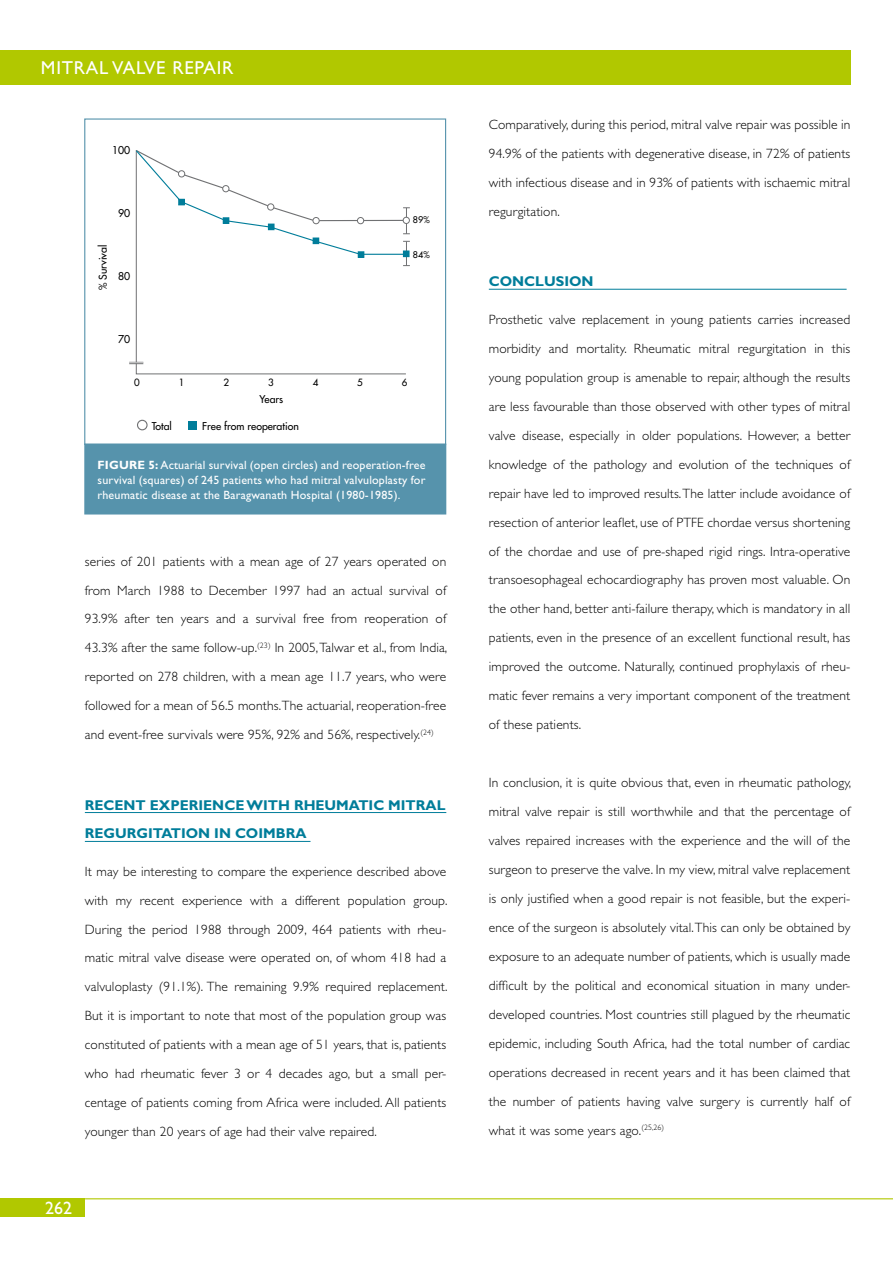
<style>
.page{position:relative;width:893px;height:1263px;background:#fff}
.page>*{position:absolute;margin:0;border:0;box-sizing:border-box;transform-origin:0 0}
.t1{font:18.75px "Gill Sans Std";color:#fff}
.t2{font:18px "Gill Sans Std";color:#fff}
.t3{font:700 14.25px/29px "Gill Sans Std";color:#007d9a}
.t4{font:300 13.5px/29px "Gill Sans Std";letter-spacing:.01em;color:#000;text-align:justify}
.t5{font:12px/15px "Gill Sans Std";letter-spacing:.015em;color:#fff;text-align:justify}
.t6{font:700 12px "Gill Sans Std";color:#fff}
.t7{font:500 10.5px "Futura Std";color:#000}
.t8{font:500 9.75px "Futura Std";color:#000}
.t9{font:500 9px "Futura Std";color:#000}
.s1{font-weight:700}
</style>
<div class="page">
<hr style="left:85px;top:1198px;width:808px;height:1px;background:#b1c800">
<div style="left:0;top:1198px;width:85px;height:18px;background:#b1c800"></div>
<div style="left:0;top:50px;width:851px;height:34px;background:#b1c800"></div>
<hr style="left:85px;top:812px;width:361px;height:1px;background:#007d9a">
<hr style="left:85px;top:841px;width:225px;height:1px;background:#007d9a">
<hr style="left:489px;top:289px;width:358px;height:1px;background:#007d9a">
<div style="left:84px;top:118px;width:362px;height:327px;border:1px solid #5693ac"></div>
<div style="left:85px;top:444px;width:361px;height:70px;background:#5693ac"></div>
<svg style="left:136px;top:266px;width:271px;height:109px"></svg>
<div style="left:137px;top:420px;width:11px;height:10px;border:1px solid #707173;border-radius:50%"></div>
<div style="left:188px;top:421px;width:9px;height:8px;background:#007d9a"></div>
<svg style="left:129px;top:362px;width:14px;height:2px"></svg>
<svg style="left:135px;top:150px;width:275px;height:116px"></svg>
<h1 class="t1" style="left:41px;top:56px;width:27px">Mitra</h1>
<h1 class="t1" style="left:99px;top:56px;width:116px">l valve repair</h1>
<p class="t7" style="left:112px;top:144px;width:20px">100</p>
<p class="t7" style="left:96px;top:290px;width:47px;rotate:-90deg">% Survival</p>
<p class="t7" style="left:118px;top:207px;width:14px">90</p>
<p class="t7" style="left:118px;top:270px;width:14px">80</p>
<p class="t7" style="left:118px;top:333px;width:14px">70</p>
<p class="t9" style="left:413px;top:214px;width:18px">89%</p>
<p class="t9" style="left:413px;top:249px;width:18px">84%</p>
<p class="t8" style="left:134px;top:376px;width:7px">0</p>
<p class="t8" style="left:179px;top:376px;width:7px">1</p>
<p class="t8" style="left:223px;top:376px;width:7px">2</p>
<p class="t8" style="left:268px;top:376px;width:7px">3</p>
<p class="t8" style="left:313px;top:376px;width:7px">4</p>
<p class="t8" style="left:357px;top:376px;width:7px">5</p>
<p class="t8" style="left:402px;top:376px;width:7px">6</p>
<p class="t7" style="left:152px;top:419px;width:22px">Total</p>
<p class="t7" style="left:202px;top:419px;width:98px">Free from reoperation</p>
<p class="t7" style="left:260px;top:392px;width:25px">Years</p>
<p class="t5" style="left:98px;top:457px;width:329px;text-indent:51px"><span class="s1">5:</span> Actuarial survival (open circles) and reoperation-free survival (squares) of 245 patients who had mitral valvuloplasty for rheumatic disease at the Baragwanath Hospital (1980-1985).</p>
<p class="t6" style="left:98px;top:457px;width:31px">FIGURE</p>
<p class="t4" style="left:85px;top:547px;width:364px">series of 201 patients with a mean age of 27 years operated on from March 1988 to December 1997 had an actual survival of 93.9% after ten years and a survival free from reoperation of 43.3% after the same follow-up.<sup>(23)</sup> In 2005, Talwar et al., from India, reported on 278 children, with a mean age 11.7 years, who were followed for a mean of 56.5 months.The actuarial, reoperation-free and event-free survivals were 95%, 92% and 56%, respectively.<sup>(24)</sup></p>
<p class="t3" style="left:85px;top:790px;width:362px">RECENT EXPERI ENCE WITH RH EUMATIC MITRAL<br>REG URGITATION I N COIM BRA</p>
<p class="t4" style="left:85px;top:857px;width:364px">It may be interesting to compare the experience described above with my recent experience with a different population group.<br>During the period 1988 through 2009, 464 patients with rheu&shy;matic mitral valve disease were operated on, of whom 418 had a valvuloplasty (91.1%). The remaining 9.9% required replacement.<br>But it is important to note that most of the population group was constituted of patients with a mean age of 51 years, that is, patients who had rheumatic fever 3 or 4 decades ago, but a small per&shy;centage of patients coming from Africa were included. All patients younger than 20 years of age had their valve repaired.</p>
<h2 class="t2" style="left:45px;top:1197px;width:28px">262</h2>
<p class="t4" style="left:489px;top:110px;width:363px">Comparatively, during this period, mitral valve repair was possible in 94.9% of the patients with degenerative disease, in 72% of patients with infectious disease and in 93% of patients with ischaemic mitral regurgitation.</p>
<p class="t3" style="left:489px;top:267px;width:106px">CONCLUSION</p>
<p class="t4" style="left:489px;top:305px;width:363px">Prosthetic valve replacement in young patients carries increased morbidity and mortality. Rheumatic mitral regurgitation in this young population group is amenable to repair, although the results are less favourable than those observed with other types of mitral valve disease, especially in older populations. However, a better knowledge of the pathology and evolution of the techniques of repair have led to improved results. The latter include avoidance of resection of anterior leaflet, use of PTFE chordae versus shortening of the chordae and use of pre-shaped rigid rings. Intra-operative transoesophageal echocardiography has proven most valuable. On the other hand, better anti-failure therapy, which is mandatory in all patients, even in the presence of an excellent functional result, has improved the outcome. Naturally, continued prophylaxis of rheu&shy;matic fever remains a very important component of the treatment of these patients.</p>
<p class="t4" style="left:489px;top:768px;width:364px">In conclusion, it is quite obvious that, even in rheumatic pathology, mitral valve repair is still worthwhile and that the percentage of valves repaired increases with the experience and the will of the surgeon to preserve the valve. In my view, mitral valve replacement is only justified when a good repair is not feasible, but the experi&shy;ence of the surgeon is absolutely vital. This can only be obtained by exposure to an adequate number of patients, which is usually made difficult by the political and economical situation in many under&shy;developed countries. Most countries still plagued by the rheumatic epidemic, including South Africa, had the total number of cardiac operations decreased in recent years and it has been claimed that the number of patients having valve surgery is currently half of what it was some years ago.<sup>(25,26)</sup></p>
</div>
